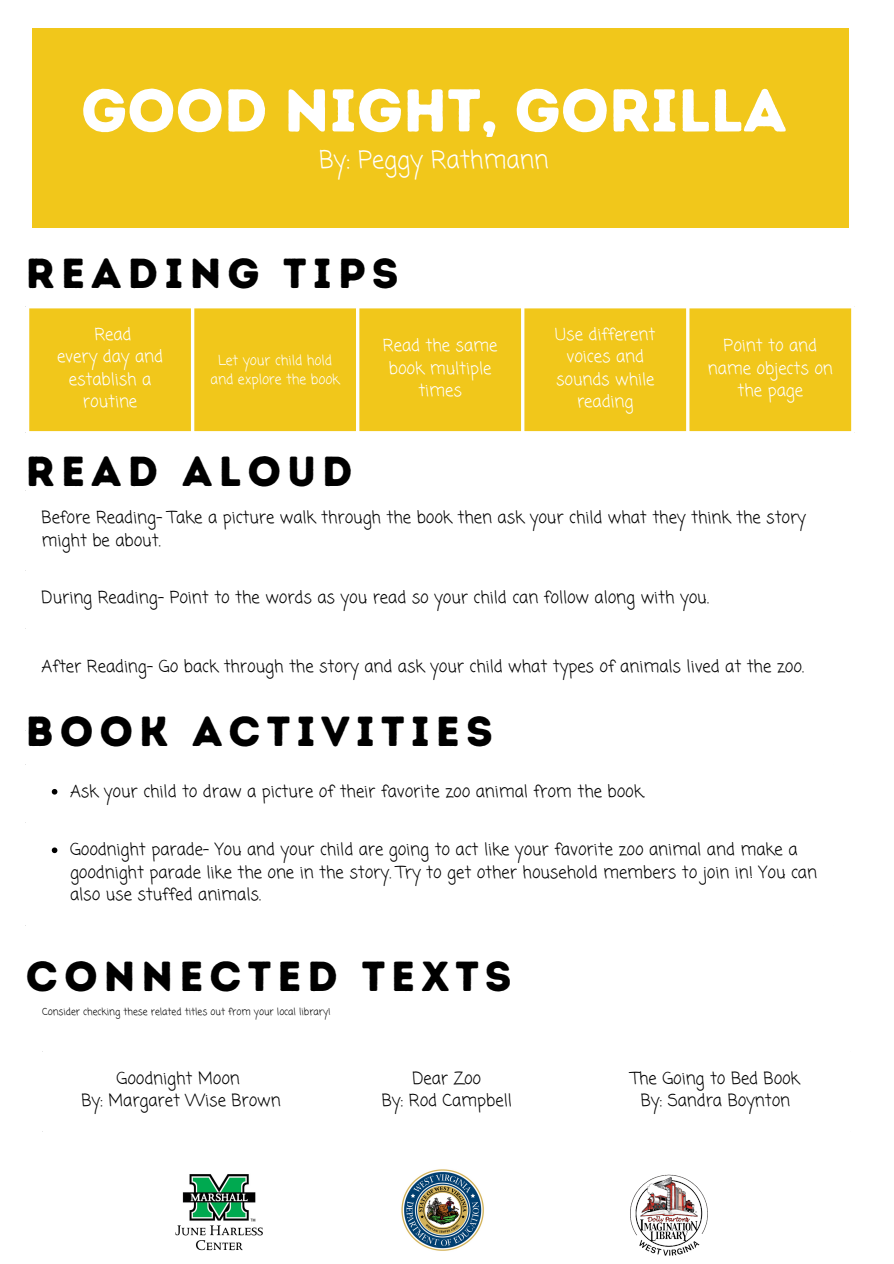
<style>
.page{position:relative;width:894px;height:1264px;background:#fff}
.page>*{position:absolute;margin:0;border:0;box-sizing:border-box;transform-origin:0 0}
.t1{font:600 64.8px/64.5px "Nourd";color:#fff}
.t2{font:60.3px "Intro Rust Base";color:#fff}
.t3{font:42px "Intro Rust Base";letter-spacing:.145em;color:#000}
.t4{font:24.15px "Coming Soon";color:#fff}
.t5{font:16.65px/22.5px "Coming Soon";color:#000}
.t6{font:16.65px/22.5px "Coming Soon";color:#fff;text-align:center}
.t7{font:13.65px/19.2px "Coming Soon";color:#fff;text-align:center}
.t8{font:9.75px "Coming Soon";color:#000}
</style>
<div class="page">
<div style="left:29px;top:308px;width:821px;height:123px;background:#f1c71b"></div>
<hr style="left:191px;top:308px;width:3px;height:123px;background:#fff">
<hr style="left:356px;top:308px;width:3px;height:123px;background:#fff">
<hr style="left:521px;top:308px;width:3px;height:123px;background:#fff">
<hr style="left:686px;top:308px;width:3px;height:123px;background:#fff">
<svg style="left:850px;top:308px;width:2px;height:123px"></svg>
<svg style="left:52px;top:789px;width:5px;height:5px"></svg>
<svg style="left:52px;top:847px;width:5px;height:6px"></svg>
<img style="left:176px;top:1174px;width:87px;height:77px">
<img style="left:401px;top:1169px;width:83px;height:82px">
<img style="left:630px;top:1174px;width:78px;height:82px">
<div style="left:32px;top:29px;width:816px;height:199px;background:#f1c71b"></div>
<h1 class="t1" style="left:200px;top:40px;width:469px">Pudgy Book of<br>Mother Goose</h1>
<p class="t2" style="left:81px;top:74px;width:707px">GOOD NIGHT, GORILLA</p>
<h3 class="t4" style="left:319px;top:143px;width:231px">By: Peggy Rathmann</h3>
<p class="t3" style="left:26px;top:248px;width:374px">READING TIPS</p>
<h2 class="t6" style="left:94px;top:324px;width:38px">Read</h2>
<h3 class="t6" style="left:57px;top:347px;width:107px">every day and establish a routine</h3>
<p class="t7" style="left:210px;top:351px;width:131px">Let your child hold and explore the book</p>
<p class="t3" style="left:26px;top:446px;width:328px">READ ALOUD</p>
<p class="t6" style="left:383px;top:335px;width:116px">Read the same book multiple times</p>
<p class="t6" style="left:555px;top:324px;width:101px">Use different voices and sounds while reading</p>
<p class="t6" style="left:707px;top:335px;width:127px">Point to and name objects on the page</p>
<p class="t5" style="left:42px;top:507px;width:765px">Before Reading- Take a picture walk through the book then ask your child what they think the story might be about.</p>
<p class="t5" style="left:42px;top:587px;width:668px">During Reading- Point to the words as you read so your child can follow along with you.</p>
<h3 class="t5" style="left:42px;top:656px;width:763px">After Reading- Go back through the story and ask your child what types of animals lived at the zoo.</h3>
<p class="t3" style="left:26px;top:705px;width:468px">BOOK ACTIVITIES</p>
<p class="t5" style="left:70px;top:781px;width:576px">Ask your child to draw a picture of their favorite zoo animal from the book.</p>
<p class="t5" style="left:70px;top:839px;width:748px">Goodnight parade- You and your child are going to act like your favorite zoo animal and make a goodnight parade like the one in the story. Try to get other household members to join in! You can also use stuffed animals.</p>
<p class="t3" style="left:26px;top:951px;width:487px">CONNECTED TEXTS</p>
<p class="t8" style="left:42px;top:1004px;width:290px">Consider checking these related titles out from your local library!</p>
<p class="t5" style="left:117px;top:1068px;width:125px">Goodnight Moon</p>
<h3 class="t5" style="left:81px;top:1090px;width:201px">By: Margaret Wise Brown</h3>
<p class="t5" style="left:412px;top:1068px;width:70px">Dear Zoo</p>
<p class="t5" style="left:382px;top:1090px;width:131px">By: Rod Campbell</p>
<h3 class="t5" style="left:631px;top:1068px;width:170px">The Going to Bed Book</h3>
<p class="t5" style="left:640px;top:1090px;width:151px">By: Sandra Boynton</p>
</div>
